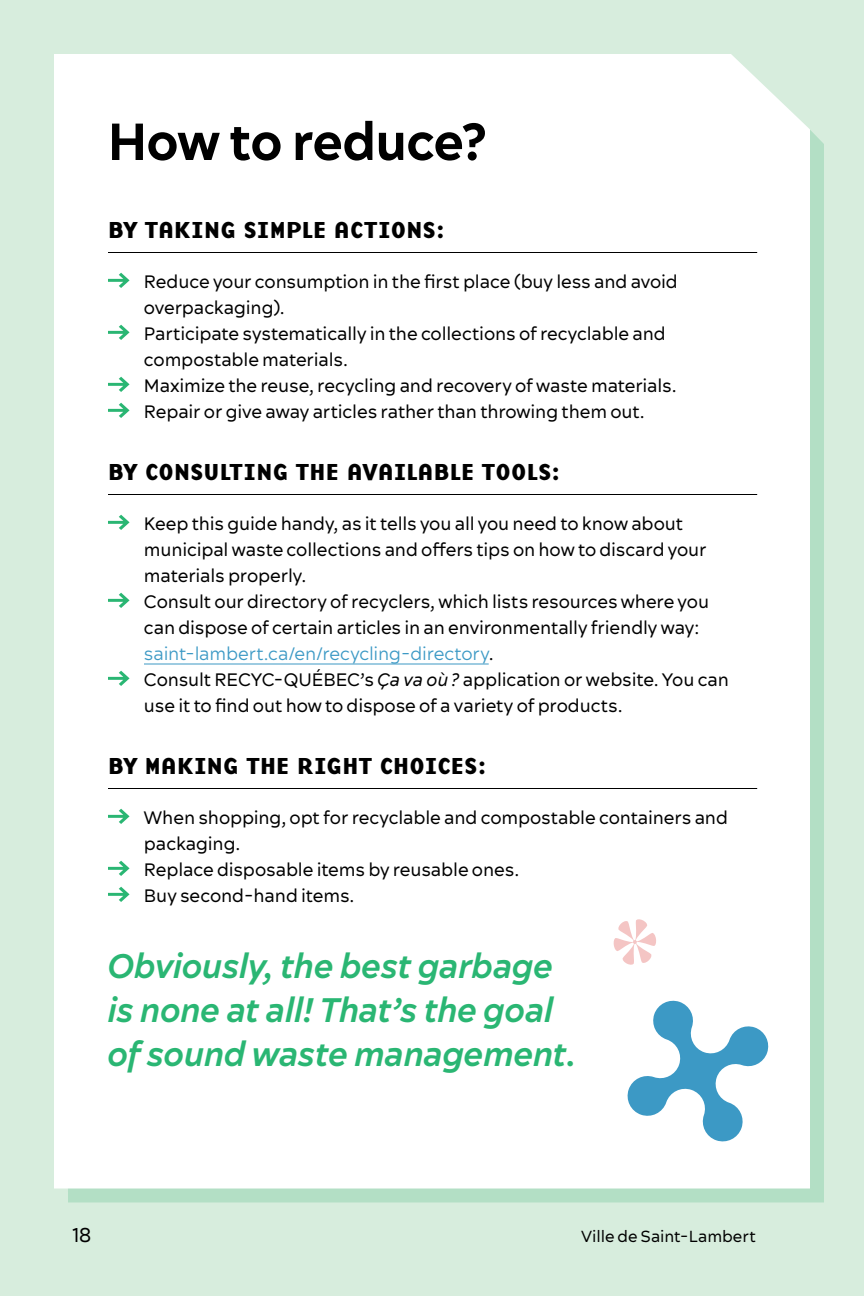
<style>
.page{position:relative;width:864px;height:1296px;background:#d7eddd}
.page>*{position:absolute;margin:0;border:0;box-sizing:border-box;transform-origin:0 0}
.t1{font:800 52px "Acherus Feral";letter-spacing:-.02em;color:#000}
.t2{font:italic 700 34px/44px "Acherus Feral";letter-spacing:-.015em;color:#2ab673}
.t3{font:700 24px "Base 9 Sans OT";color:#000}
.t4{font:20px "Acherus Feral";color:#000}
.t5{font:18px/26px "Acherus Feral";letter-spacing:-.01em;color:#000}
.t6{font:16px "Acherus Feral";color:#000}
.s1{color:#3c99c5}
.s2{font-style:italic}
</style>
<div class="page">
<div style="left:66px;top:130px;width:758px;height:1072px;background:#b3dfc5"></div>
<div style="left:54px;top:54px;width:756px;height:1134px;background:#fff"></div>
<hr style="left:108px;top:252px;width:649px;height:1px;background:#000">
<hr style="left:108px;top:494px;width:649px;height:1px;background:#000">
<hr style="left:144px;top:664px;width:345px;height:1px;background:#3c99c5">
<hr style="left:108px;top:788px;width:649px;height:1px;background:#000">
<svg style="left:108px;top:273px;width:22px;height:15px"></svg>
<svg style="left:108px;top:325px;width:22px;height:15px"></svg>
<svg style="left:108px;top:377px;width:22px;height:15px"></svg>
<svg style="left:108px;top:403px;width:22px;height:15px"></svg>
<svg style="left:108px;top:515px;width:22px;height:15px"></svg>
<svg style="left:108px;top:593px;width:22px;height:15px"></svg>
<svg style="left:108px;top:671px;width:22px;height:15px"></svg>
<svg style="left:108px;top:809px;width:22px;height:15px"></svg>
<svg style="left:108px;top:861px;width:22px;height:15px"></svg>
<svg style="left:108px;top:887px;width:22px;height:15px"></svg>
<svg style="left:625px;top:998px;width:146px;height:146px"></svg>
<svg style="left:613px;top:919px;width:43px;height:46px"></svg>
<h1 class="t1" style="left:108px;top:109px;width:381px">How to reduce?</h1>
<h3 class="t3" style="left:108px;top:213px;width:339px">BY TAKING SIMPLE ACTIONS:</h3>
<p class="t5" style="left:144px;top:268px;width:535px">Reduce your consumption in the first place (buy less and avoid overpackaging).<br>Participate systematically in the collections of recyclable and compostable materials.<br>Maximize the reuse, recycling and recovery of waste materials.<br>Repair or give away articles rather than throwing them out.</p>
<h3 class="t3" style="left:108px;top:455px;width:455px">BY CONSULTING THE AVAILABLE TOOLS:</h3>
<p class="t5" style="left:144px;top:510px;width:587px">Keep this guide handy, as it tells you all you need to know about municipal waste collections and offers tips on how to discard your materials properly.<br>Consult our directory of recyclers, which lists resources where you can dispose of certain articles in an environmentally friendly way: <span class="s1">saint-lambert.ca/en/recycling-directory</span>.<br>Consult RECYC-QUÉBEC’s <span class="s2">Ça va où?</span> application or website. You can use it to find out how to dispose of a variety of products.</p>
<h3 class="t3" style="left:108px;top:749px;width:381px">BY MAKING THE RIGHT CHOICES:</h3>
<p class="t5" style="left:144px;top:804px;width:586px">When shopping, opt for recyclable and compostable containers and packaging.<br>Replace disposable items by reusable ones.<br>Buy second-hand items.</p>
<h2 class="t2" style="left:108px;top:943px;width:471px">Obviously, the best garbage is none at all! That’s the goal of sound waste management.</h2>
<p class="t4" style="left:72px;top:1222px;width:21px">18</p>
<p class="t6" style="left:581px;top:1226px;width:176px">Ville de Saint-Lambert</p>
</div>
